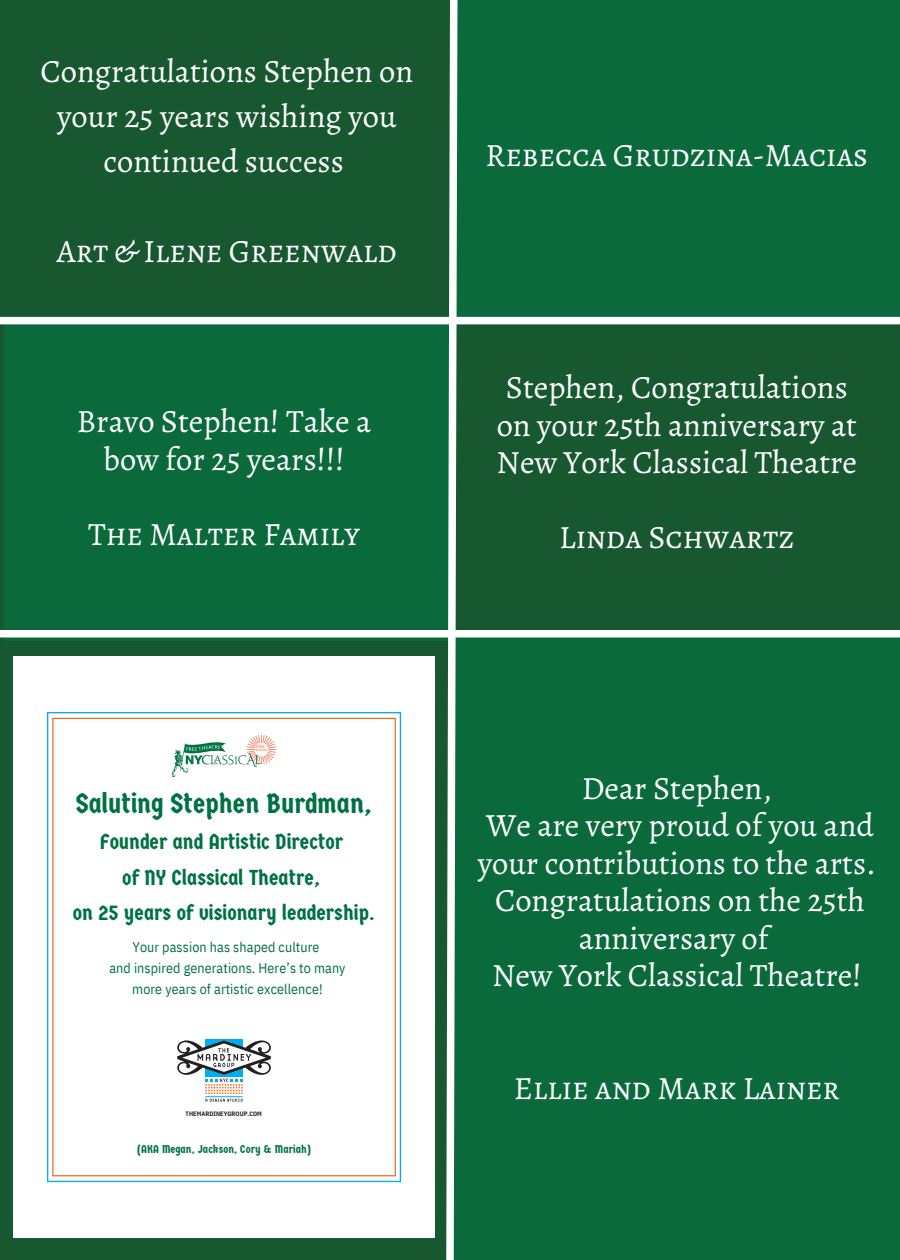
<style>
.page{position:relative;width:900px;height:1260px;background:#185830}
.page>*{position:absolute;margin:0;border:0;box-sizing:border-box;transform-origin:0 0}
.t1{font:32.5px/37.5px "Alegreya";color:#fff;text-align:center}
.t2{font:32.5px "Alegreya SC";color:#fff}
.t3{font:28px "Germania One";color:#007145}
.t4{font:21.75px "Germania One";color:#007145}
.t5{font:14px/21px "IBM Plex Sans Cond";letter-spacing:.005em;color:#007145;text-align:center}
.t6{font:11.5px "Germania One";color:#007145}
.t7{font:700 6.25px "IBM Plex Sans Cond";letter-spacing:.005em;color:#231f20}
.t8{font:700 4.5px "IBM Plex Sans Cond";color:#f68f74}
.t9{font:700 3px "IBM Plex Sans Cond";letter-spacing:.015em;color:#f68f74}
</style>
<div class="page">
<div style="left:454px;top:0;width:446px;height:321px;background:#0b6a3b"></div>
<div style="left:4px;top:321px;width:446px;height:320px;background:#0b6a3b"></div>
<div style="left:454px;top:634px;width:446px;height:626px;background:#0b6a3b"></div>
<div style="left:0;top:630px;width:900px;height:8px;background:#fff"></div>
<svg style="left:442px;top:0;width:19px;height:1260px"></svg>
<div style="left:0;top:317px;width:900px;height:7px;background:#fff"></div>
<div style="left:13px;top:656px;width:422px;height:582px;background:#fff"></div>
<div style="left:205px;top:1039px;width:38px;height:37px;background:#00aeef"></div>
<svg style="left:177px;top:1040px;width:94px;height:62px"></svg>
<svg style="left:172px;top:735px;width:104px;height:42px"></svg>
<div style="left:52px;top:718px;width:344px;height:458px;border:1px solid #f36d22"></div>
<h1 class="t1" style="left:40px;top:48px;width:374px;line-height:45px">Congratulations Stephen on your 25 years wishing you continued success</h1>
<h1 class="t2" style="left:57px;top:229px;width:341px">Art &amp; Ilene Greenwald</h1>
<h1 class="t1" style="left:77px;top:403px;width:296px">Bravo Stephen! Take a bow for 25 years!!!</h1>
<h1 class="t2" style="left:88px;top:512px;width:274px">The Malter Family</h1>
<h1 class="t2" style="left:486px;top:132px;width:384px">Rebecca Grudzina-Macias</h1>
<p class="t1" style="left:497px;top:369px;width:362px;text-align:left">Stephen, Congratulations on your 25th anniversary at<br>New York Classical Theatre</p>
<p class="t2" style="left:559px;top:515px;width:237px">Linda Schwartz</p>
<p class="t8" style="left:256px;top:743px;width:10px">25th</p>
<p class="t9" style="left:256px;top:748px;width:13px">SEASON</p>
<h1 class="t3" style="left:76px;top:787px;width:298px">Saluting Stephen Burdman,</h1>
<h1 class="t4" style="left:99px;top:830px;width:245px">Founder and Artistic Director</h1>
<p class="t4" style="left:122px;top:865px;width:200px">of NY Classical Theatre,</p>
<h2 class="t4" style="left:73px;top:900px;width:304px">on 25 years of visionary leadership.</h2>
<p class="t5" style="left:109px;top:936px;width:238px">Your passion has shaped culture<br>and inspired generations. Here’s to many more years of artistic excellence!</p>
<p class="t7" style="left:186px;top:1109px;width:78px">THEMARDINEYGROUP.COM</p>
<p class="t6" style="left:137px;top:1143px;width:176px">(AKA Megan, Jackson, Cory &amp; Mariah)</p>
<h1 class="t1" style="left:478px;top:769px;width:400px">Dear Stephen,<br>We are very proud of you and your contributions to the arts.<br>Congratulations on the 25th anniversary of<br>New York Classical Theatre!</h1>
<h1 class="t2" style="left:514px;top:1066px;width:327px">Ellie and Mark Lainer</h1>
</div>
